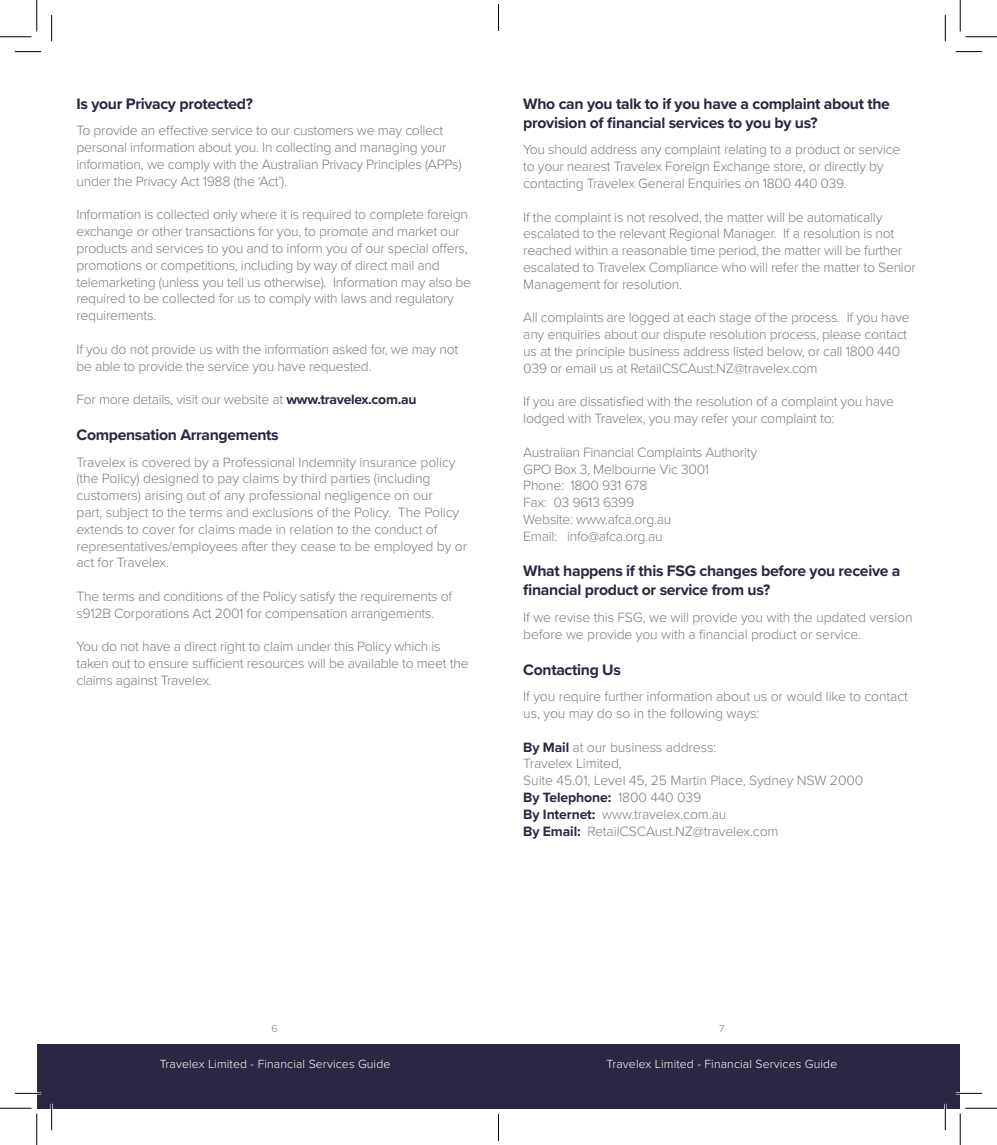
<style>
.page{position:relative;width:997px;height:1145px;background:#fff}
.page>*{position:absolute;margin:0;border:0;box-sizing:border-box;transform-origin:0 0}
.Sub_Head{font:700 15.75px/18.9px "Proxima Nova";letter-spacing:-.02em;color:#2a2743}
.t1{font:300 14px/16.8px "Proxima Nova";letter-spacing:-.02em;color:#7d7d7d}
.t2{font:700 14px "Proxima Nova";letter-spacing:-.01em;color:#2a2743}
.t3{font:300 12.25px "Proxima Nova";letter-spacing:.01em;color:#fff}
.t4{font:300 10.5px "Proxima Nova";color:#7d7d7d}
.s1{font-weight:700;color:#2a2743}
.s2{font-weight:300;color:#7d7d7d}
</style>
<div class="page">
<div style="left:483px;top:1044px;width:476px;height:64px;background:#2a2743"></div>
<div style="left:37px;top:1044px;width:476px;height:64px;background:#2a2743"></div>
<hr style="left:15px;top:1092px;width:26px;height:2px;background:#fff">
<hr style="left:955px;top:1092px;width:26px;height:2px;background:#fff">
<hr style="left:51px;top:1104px;width:2px;height:26px;background:#fff">
<hr style="left:943px;top:1104px;width:3px;height:26px;background:#fff">
<svg style="left:15px;top:51px;width:26px;height:1px"></svg>
<svg style="left:955px;top:51px;width:26px;height:1px"></svg>
<svg style="left:15px;top:1093px;width:26px;height:1px"></svg>
<svg style="left:955px;top:1093px;width:26px;height:1px"></svg>
<svg style="left:51px;top:15px;width:1px;height:26px"></svg>
<svg style="left:51px;top:1104px;width:1px;height:26px"></svg>
<svg style="left:944px;top:15px;width:1px;height:26px"></svg>
<svg style="left:944px;top:1104px;width:1px;height:26px"></svg>
<hr style="left:0;top:36px;width:32px;height:1px;background:#000">
<hr style="left:965px;top:36px;width:31px;height:1px;background:#000">
<hr style="left:0;top:1108px;width:32px;height:1px;background:#000">
<hr style="left:965px;top:1108px;width:31px;height:1px;background:#000">
<hr style="left:36px;top:0;width:1px;height:31px;background:#000">
<hr style="left:36px;top:1113px;width:1px;height:32px;background:#000">
<hr style="left:959px;top:0;width:1px;height:31px;background:#000">
<hr style="left:959px;top:1113px;width:1px;height:32px;background:#000">
<svg style="left:498px;top:4px;width:1px;height:27px"></svg>
<svg style="left:498px;top:1114px;width:1px;height:27px"></svg>
<p class="Sub_Head" style="left:76px;top:94px;width:178px">Is your Privacy protected?</p>
<p class="t1" style="left:76px;top:122px;width:386px">To provide an effective service to our customers we may collect personal information about you. In collecting and managing your information, we comply with the Australian Privacy Principles (APPs) under the Privacy Act 1988 (the ‘Act’).</p>
<p class="t1" style="left:76px;top:206px;width:396px">Information is collected only where it is required to complete foreign exchange or other transactions for you, to promote and market our products and services to you and to inform you of our special offers, promotions or competitions, including by way of direct mail and telemarketing (unless you tell us otherwise). Information may also be required to be collected for us to comply with laws and regulatory requirements.</p>
<p class="t1" style="left:76px;top:340px;width:383px">If you do not provide us with the information asked for, we may not be able to provide the service you have requested.</p>
<p class="t1" style="left:76px;top:390px;width:341px">For more details, visit our website at <span class="s1">www.travelex.com.au</span></p>
<p class="Sub_Head" style="left:76px;top:425px;width:204px">Compensation Arrangements</p>
<p class="t1" style="left:76px;top:453px;width:392px">Travelex is covered by a Professional Indemnity insurance policy (the Policy) designed to pay claims by third parties (including customers) arising out of any professional negligence on our<br>part, subject to the terms and exclusions of the Policy. The Policy extends to cover for claims made in relation to the conduct of representatives/employees after they cease to be employed by or act for Travelex.</p>
<p class="t1" style="left:76px;top:587px;width:377px">The terms and conditions of the Policy satisfy the requirements of s912B Corporations Act 2001 for compensation arrangements.</p>
<p class="t1" style="left:76px;top:638px;width:393px">You do not have a direct right to claim under this Policy which is taken out to ensure sufficient resources will be available to meet the claims against Travelex.</p>
<p class="Sub_Head" style="left:523px;top:94px;width:368px">Who can you talk to if you have a complaint about the provision of financial services to you by us?</p>
<p class="t1" style="left:523px;top:141px;width:378px">You should address any complaint relating to a product or service to your nearest Travelex Foreign Exchange store, or directly by contacting Travelex General Enquiries on 1800 440 039.</p>
<p class="t1" style="left:523px;top:208px;width:394px">If the complaint is not resolved, the matter will be automatically escalated to the relevant Regional Manager. If a resolution is not reached within a reasonable time period, the matter will be further escalated to Travelex Compliance who will refer the matter to Senior Management for resolution.</p>
<p class="t1" style="left:523px;top:309px;width:388px">All complaints are logged at each stage of the process. If you have any enquiries about our dispute resolution process, please contact us at the principle business address listed below, or call 1800 440<br>039 or email us at RetailCSCAust.NZ@travelex.com</p>
<p class="t1" style="left:523px;top:393px;width:372px">If you are dissatisfied with the resolution of a complaint you have lodged with Travelex, you may refer your complaint to:</p>
<p class="t1" style="left:523px;top:443px;width:235px">Australian Financial Complaints Authority</p>
<p class="t1" style="left:523px;top:460px;width:187px">GPO Box 3, Melbourne Vic 3001</p>
<p class="t1" style="left:523px;top:477px;width:125px">Phone: 1800 931 678</p>
<p class="t1" style="left:523px;top:493px;width:112px">Fax: 03 9613 6399</p>
<p class="t1" style="left:523px;top:510px;width:150px">Website: www.afca.org.au</p>
<p class="t1" style="left:523px;top:527px;width:141px">Email: info@afca.org.au</p>
<p class="Sub_Head" style="left:523px;top:561px;width:378px">What happens if this FSG changes before you receive a financial product or service from us?</p>
<p class="t1" style="left:523px;top:608px;width:391px">If we revise this FSG, we will provide you with the updated version before we provide you with a financial product or service.</p>
<p class="Sub_Head" style="left:523px;top:660px;width:99px">Contacting Us</p>
<p class="t1" style="left:523px;top:687px;width:386px">If you require further information about us or would like to contact us, you may do so in the following ways:</p>
<p class="t1" style="left:523px;top:738px;width:194px"><span class="s1">By Mail</span> at our business address:</p>
<p class="t1" style="left:523px;top:755px;width:100px">Travelex Limited,</p>
<p class="t1" style="left:523px;top:771px;width:341px">Suite 45.01, Level 45, 25 Martin Place, Sydney NSW 2000</p>
<p class="t2" style="left:523px;top:787px;width:179px">By Telephone: <span class="s2">1800 440 039</span></p>
<p class="t1" style="left:523px;top:805px;width:205px"><span class="s1">By Internet:</span> www.travelex.com.au</p>
<p class="t1" style="left:523px;top:822px;width:257px"><span class="s1">By Email:</span> RetailCSCAust.NZ@travelex.com</p>
<p class="t4" style="left:271px;top:1021px;width:8px">6</p>
<p class="t4" style="left:719px;top:1021px;width:7px">7</p>
<p class="t3" style="left:160px;top:1054px;width:232px">Travelex Limited - Financial Services Guide</p>
<p class="t3" style="left:606px;top:1054px;width:232px">Travelex Limited - Financial Services Guide</p>
</div>
